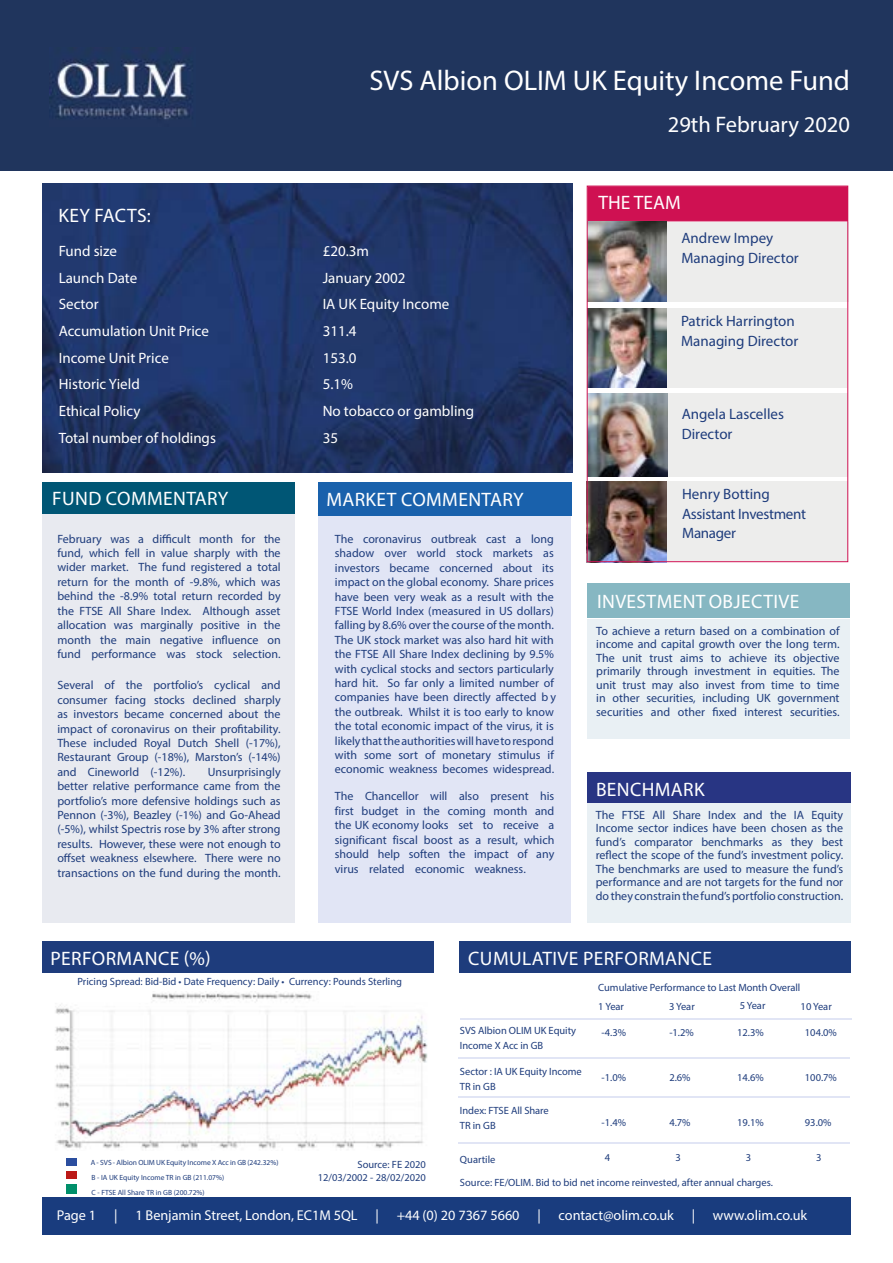
<style>
.page{position:relative;width:893px;height:1263px;background:#fff}
.page>*{position:absolute;margin:0;border:0;box-sizing:border-box;transform-origin:0 0}
.t1{font:28.5px "Myriad Pro";color:#fff}
.t2{font:22.5px "Myriad Pro";color:#fff}
.t3{font:19.5px "Myriad Pro";letter-spacing:.02em;color:#fff}
.t4{font:15px "Myriad Pro";color:#fff}
.t5{font:15px/19.5px "Myriad Pro";color:#1e3c7c}
.t6{font:15px/19.5px "Myriad Pro";letter-spacing:-.02em;color:#1e3c7c}
.t7{font:14.25px "Myriad Pro";letter-spacing:-.005em;color:#fff}
.t8{font:12px/14.4px "Myriad Pro";color:#1e3c7c;text-align:justify}
.t9{font:10.5px/15px "Myriad Pro";color:#1e3c7c}
.t10{font:7.5px/14.7px "Myriad Pro";color:#1e3c7c}
</style>
<div class="page">
<img style="left:43px;top:184px;width:530px;height:288px">
<div style="left:0;top:0;width:893px;height:170px;background:#20355d"></div>
<img style="left:50px;top:48px;width:141px;height:72px">
<div style="left:42px;top:1197px;width:809px;height:38px;background:#193c7e"></div>
<div style="left:318px;top:501px;width:253px;height:421px;background:#e1e5f5"></div>
<div style="left:318px;top:482px;width:254px;height:34px;background:#1961ac"></div>
<div style="left:42px;top:501px;width:253px;height:421px;background:#e8eaf0"></div>
<div style="left:42px;top:482px;width:253px;height:32px;background:#005675"></div>
<div style="left:587px;top:619px;width:263px;height:120px;background:#e9f0f4"></div>
<div style="left:587px;top:583px;width:263px;height:35px;background:#86b7c2"></div>
<div style="left:588px;top:393px;width:259px;height:83px;background:#ededec"></div>
<img style="left:589px;top:393px;width:78px;height:83px">
<div style="left:588px;top:186px;width:260px;height:35px;background:#cf1152"></div>
<div style="left:588px;top:222px;width:260px;height:80px;background:#ededec"></div>
<img style="left:589px;top:222px;width:78px;height:80px">
<div style="left:587px;top:308px;width:260px;height:80px;background:#ededec"></div>
<img style="left:589px;top:308px;width:77px;height:80px">
<div style="left:588px;top:481px;width:260px;height:80px;background:#ededec"></div>
<img style="left:589px;top:481px;width:77px;height:79px">
<div style="left:587px;top:803px;width:264px;height:119px;background:#e9f0f4"></div>
<div style="left:587px;top:773px;width:264px;height:30px;background:#283583"></div>
<div style="left:460px;top:941px;width:391px;height:32px;background:#1e3c7c"></div>
<div style="left:42px;top:941px;width:392px;height:32px;background:#1e3c7c"></div>
<hr style="left:460px;top:1017px;width:391px;height:2px;background:#e1e5f5">
<hr style="left:459px;top:1142px;width:391px;height:2px;background:#e1e5f5">
<hr style="left:459px;top:1057px;width:391px;height:2px;background:#e1e5f5">
<hr style="left:459px;top:1096px;width:391px;height:2px;background:#e1e5f5">
<svg style="left:66px;top:1159px;width:11px;height:6px"></svg>
<svg style="left:66px;top:1171px;width:11px;height:8px"></svg>
<div style="left:66px;top:1184px;width:11px;height:9px;background:#008f6a"></div>
<img style="left:55px;top:991px;width:373px;height:158px">
<div style="left:587px;top:186px;width:261px;height:376px;border:1px solid #cf1152"></div>
<h3 class="t3" style="left:58px;top:204px;width:94px">KEY FACTS:</h3>
<h1 class="t1" style="left:369px;top:63px;width:482px">SVS Albion OLIM UK Equity Income Fund</h1>
<h2 class="t2" style="left:668px;top:111px;width:184px">29th February 2020</h2>
<h3 class="t3" style="left:599px;top:191px;width:84px">THE TEAM</h3>
<p class="t4" style="left:59px;top:242px;width:60px">Fund size</p>
<p class="t4" style="left:323px;top:242px;width:48px">£20.3m</p>
<p class="t4" style="left:59px;top:268px;width:80px">Launch Date</p>
<p class="t4" style="left:323px;top:268px;width:84px">January 2002</p>
<p class="t4" style="left:59px;top:295px;width:41px">Sector</p>
<p class="t4" style="left:323px;top:295px;width:128px">IA UK Equity Income</p>
<p class="t4" style="left:59px;top:322px;width:152px">Accumulation Unit Price</p>
<p class="t4" style="left:323px;top:322px;width:35px">311.4</p>
<p class="t4" style="left:59px;top:348px;width:112px">Income Unit Price</p>
<p class="t4" style="left:323px;top:348px;width:35px">153.0</p>
<p class="t4" style="left:59px;top:375px;width:83px">Historic Yield</p>
<p class="t4" style="left:323px;top:375px;width:32px">5.1%</p>
<p class="t4" style="left:59px;top:402px;width:83px">Ethical Policy</p>
<p class="t4" style="left:323px;top:402px;width:153px">No tobacco or gambling</p>
<p class="t4" style="left:59px;top:429px;width:159px">Total number of holdings</p>
<p class="t4" style="left:323px;top:429px;width:17px">35</p>
<h3 class="t3" style="left:52px;top:486px;width:178px">FUND COMMENTARY</h3>
<p class="t8" style="left:57px;top:531px;width:225px">February was a difficult month for the fund, which fell in value sharply with the wider market. The fund registered a total return for the month of -9.8%, which was behind the -8.9% total return recorded by the FTSE All Share Index. Although asset allocation was marginally positive in the month the main negative influence on fund performance was stock selection.</p>
<p class="t8" style="left:57px;top:678px;width:225px">Several of the portfolio’s cyclical and consumer facing stocks declined sharply as investors became concerned about the impact of coronavirus on their profitability.<br>These included Royal Dutch Shell (-17%), Restaurant Group (-18%), Marston’s (-14%) and Cineworld (-12%).</p>
<p class="t8" style="left:57px;top:764px;width:225px;text-indent:150px">Unsurprisingly better relative performance came from the portfolio’s more defensive holdings such as Pennon (-3%), Beazley (-1%) and Go-Ahead (-5%), whilst Spectris rose by 3% after strong results. However, these were not enough to offset weakness elsewhere. There were no transactions on the fund during the month.</p>
<h3 class="t3" style="left:318px;top:487px;width:207px"><sub>l</sub> MARKET COMMENTARY</h3>
<p class="t8" style="left:335px;top:531px;width:223px;text-align:left">The coronavirus outbreak cast a long shadow over world stock markets as investors became concerned about its impact on the global economy. Share prices have been very weak as a result with the FTSE World Index (measured in US dollars) falling by 8.6% over the course of the month.<br>The UK stock market was also hard hit with the FTSE All Share Index declining by 9.5% with cyclical stocks and sectors particularly hard hit. So far only a limited number of companies have been directly affected b y the outbreak. Whilst it is too early to know the total economic impact of the virus, it is likely that the authorities will have to respond with some sort of monetary stimulus if economic weakness becomes widespread.</p>
<p class="t8" style="left:335px;top:789px;width:221px">The Chancellor will also present his first budget in the coming month and the UK economy looks set to receive a significant fiscal boost as a result, which should help soften the impact of any virus related economic weakness.</p>
<p class="t5" style="left:681px;top:228px;width:119px">Andrew Impey<br>Managing Director</p>
<p class="t5" style="left:681px;top:311px;width:119px">Patrick Harrington<br>Managing Director</p>
<p class="t5" style="left:682px;top:404px;width:104px">Angela Lascelles<br>Director</p>
<p class="t6" style="left:682px;top:484px;width:125px">Henry Botting<br>Assistant Investment<br>Manager</p>
<h3 class="t3" style="left:597px;top:590px;width:204px">INVESTMENT OBJECTIVE</h3>
<p class="t8" style="left:596px;top:624px;width:245px;line-height:13.5px">To achieve a return based on a combination of income and capital growth over the long term.<br>The unit trust aims to achieve its objective primarily through investment in equities. The unit trust may also invest from time to time in other securities, including UK government securities and other fixed interest securities.</p>
<h3 class="t3" style="left:596px;top:778px;width:110px">BENCHMARK</h3>
<p class="t8" style="left:596px;top:808px;width:249px;line-height:13.5px">The FTSE All Share Index and the IA Equity Income sector indices have been chosen as the fund’s comparator benchmarks as they best reflect the scope of the fund’s investment policy.<br>The benchmarks are used to measure the fund’s performance and are not targets for the fund nor do they constrain the fund’s portfolio construction.</p>
<h3 class="t3" style="left:50px;top:947px;width:162px">PERFORMANCE (%)</h3>
<h3 class="t3" style="left:468px;top:947px;width:245px">CUMULATIVE PERFORMANCE</h3>
<p class="t9" style="left:598px;top:980px;width:204px">Cumulative Performance to Last Month Overall</p>
<p class="t9" style="left:77px;top:974px;width:326px">Pricing Spread: Bid-Bid • Date Frequency: Daily • Currency: Pounds Sterling</p>
<p class="t10" style="left:91px;top:1155px;width:189px">A - SVS - Albion OLIM UK Equity Income X Acc in GB (242.32%)<br>B - IA UK Equity Income TR in GB (211.07%)<br>C - FTSE All Share TR in GB (200.72%)</p>
<p class="t9" style="left:318px;top:1158px;width:110px;line-height:13.2px;text-align:right">Source: FE 2020<br>12/03/2002 - 28/02/2020</p>
<p class="t9" style="left:460px;top:1022px;width:118px">SVS Albion OLIM UK Equity<br>Income X Acc in GB</p>
<p class="t9" style="left:460px;top:1064px;width:123px">Sector : IA UK Equity Income<br>TR in GB</p>
<p class="t9" style="left:460px;top:1103px;width:90px">Index: FTSE All Share<br>TR in GB</p>
<p class="t9" style="left:460px;top:1151px;width:37px">Quartile</p>
<p class="t9" style="left:598px;top:999px;width:27px">1 Year</p>
<p class="t9" style="left:669px;top:999px;width:27px">3 Year</p>
<p class="t9" style="left:740px;top:998px;width:27px">5 Year</p>
<p class="t9" style="left:801px;top:999px;width:33px">10 Year</p>
<p class="t9" style="left:602px;top:1025px;width:26px">-4.3%</p>
<p class="t9" style="left:602px;top:1070px;width:26px">-1.0%</p>
<p class="t9" style="left:602px;top:1115px;width:26px">-1.4%</p>
<p class="t9" style="left:669px;top:1025px;width:26px">-1.2%</p>
<p class="t9" style="left:669px;top:1070px;width:23px">2.6%</p>
<p class="t9" style="left:669px;top:1115px;width:23px">4.7%</p>
<p class="t9" style="left:737px;top:1025px;width:28px">12.3%</p>
<p class="t9" style="left:737px;top:1070px;width:28px">14.6%</p>
<p class="t9" style="left:737px;top:1115px;width:28px">19.1%</p>
<p class="t9" style="left:805px;top:1025px;width:34px">104.0%</p>
<p class="t9" style="left:805px;top:1070px;width:34px">100.7%</p>
<p class="t9" style="left:805px;top:1115px;width:28px">93.0%</p>
<p class="t9" style="left:605px;top:1149px;width:7px">4</p>
<p class="t9" style="left:675px;top:1149px;width:7px">3</p>
<p class="t9" style="left:746px;top:1149px;width:7px">3</p>
<p class="t9" style="left:816px;top:1149px;width:7px">3</p>
<p class="t9" style="left:460px;top:1175px;width:314px">Source: FE/OLIM. Bid to bid net income reinvested, after annual charges.</p>
<p class="t7" style="left:57px;top:1206px;width:41px">Page 1</p>
<p class="t7" style="left:114px;top:1206px;width:5px">|</p>
<p class="t7" style="left:135px;top:1206px;width:224px">1 Benjamin Street, London, EC1M 5QL</p>
<p class="t7" style="left:375px;top:1206px;width:5px">|</p>
<p class="t7" style="left:397px;top:1206px;width:124px">+44 (0) 20 7367 5660</p>
<p class="t7" style="left:537px;top:1206px;width:5px">|</p>
<p class="t7" style="left:559px;top:1206px;width:117px">contact@olim.co.uk</p>
<p class="t7" style="left:692px;top:1206px;width:5px">|</p>
<p class="t7" style="left:713px;top:1206px;width:96px">www.olim.co.uk</p>
</div>
